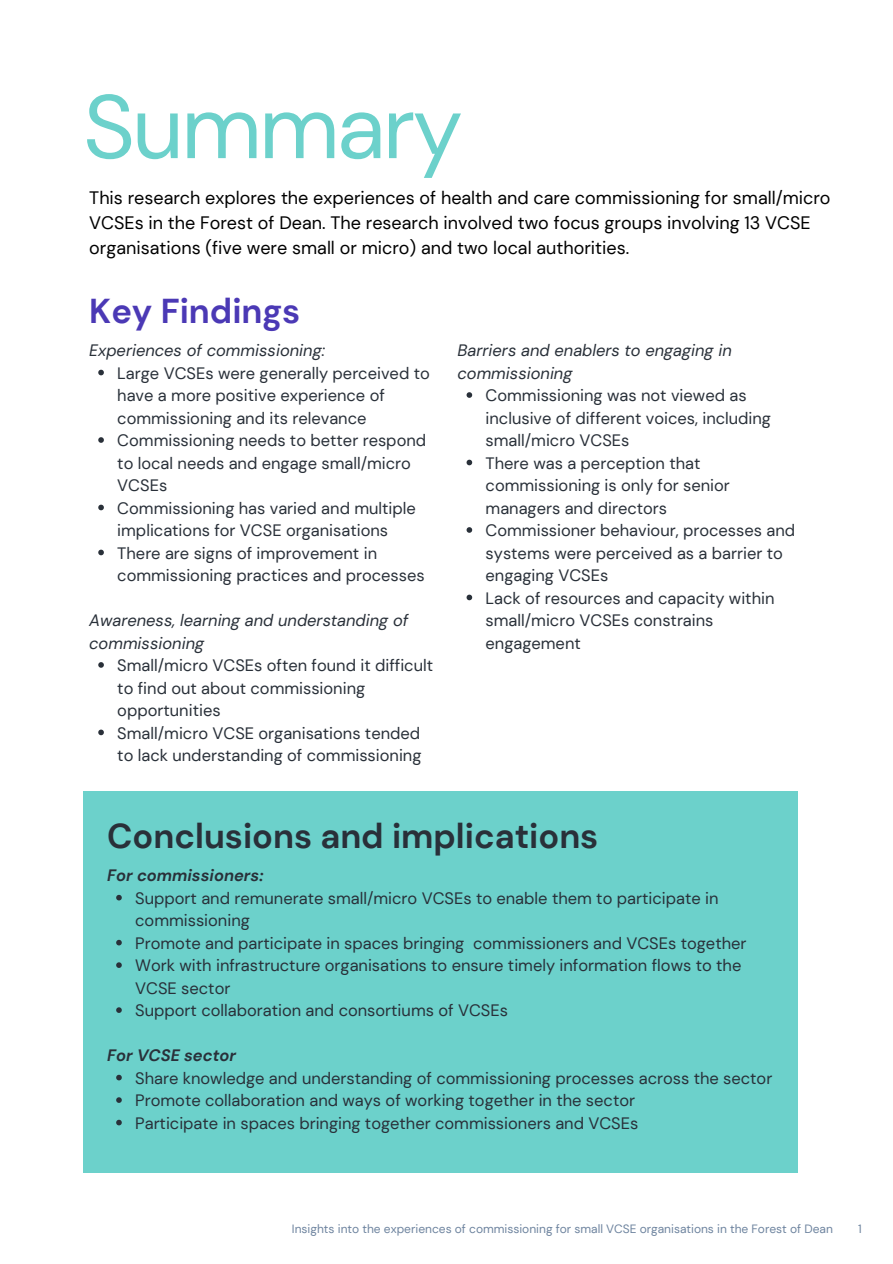
<style>
.page{position:relative;width:893px;height:1264px;background:#fff}
.page>*{position:absolute;margin:0;border:0;box-sizing:border-box;transform-origin:0 0}
.t1{font:89.85px "DM Sans";letter-spacing:-.03em;color:#6cd1cb}
.t2{font:700 34.5px "DM Sans";color:#293039}
.t3{font:700 34.5px "DM Sans";color:#4b39b5}
.t4{font:18px/24.8px "DM Sans";color:#000}
.t5{font:16.5px/22.5px "DM Sans";color:#293039}
.t6{font:italic 16.5px/22.5px "DM Sans";color:#293039}
.t7{font:italic 700 16.5px "DM Sans";color:#293039}
.t8{font:12px "DM Sans";color:#6e849f}
</style>
<div class="page">
<svg style="left:98px;top:370px;width:6px;height:5px"></svg>
<svg style="left:98px;top:437px;width:6px;height:6px"></svg>
<svg style="left:98px;top:504px;width:6px;height:6px"></svg>
<svg style="left:98px;top:549px;width:6px;height:6px"></svg>
<svg style="left:98px;top:662px;width:6px;height:5px"></svg>
<svg style="left:98px;top:729px;width:6px;height:6px"></svg>
<div style="left:83px;top:791px;width:714px;height:381px;background:#6cd1cb"></div>
<svg style="left:116px;top:894px;width:6px;height:6px"></svg>
<svg style="left:116px;top:939px;width:6px;height:6px"></svg>
<svg style="left:116px;top:962px;width:6px;height:5px"></svg>
<svg style="left:116px;top:1007px;width:6px;height:5px"></svg>
<svg style="left:116px;top:1074px;width:6px;height:6px"></svg>
<svg style="left:116px;top:1097px;width:6px;height:5px"></svg>
<svg style="left:116px;top:1119px;width:6px;height:6px"></svg>
<svg style="left:466px;top:392px;width:6px;height:6px"></svg>
<svg style="left:466px;top:459px;width:6px;height:6px"></svg>
<svg style="left:466px;top:527px;width:6px;height:6px"></svg>
<svg style="left:466px;top:594px;width:6px;height:6px"></svg>
<p class="t1" style="left:83px;top:69px;width:381px">Summary</p>
<p class="t4" style="left:89px;top:185px;width:742px">This research explores the experiences of health and care commissioning for small/micro<br>VCSEs in the Forest of Dean. The research involved two focus groups involving 13 VCSE organisations (five were small or micro) and two local authorities.</p>
<p class="t3" style="left:89px;top:288px;width:212px">Key Findings</p>
<p class="t6" style="left:89px;top:339px;width:237px">Experiences of commissioning:</p>
<p class="t5" style="left:117px;top:362px;width:314px">Large VCSEs were generally perceived to have a more positive experience of commissioning and its relevance</p>
<p class="t5" style="left:117px;top:429px;width:310px">Commissioning needs to better respond to local needs and engage small/micro<br>VCSEs</p>
<p class="t5" style="left:117px;top:497px;width:300px">Commissioning has varied and multiple implications for VCSE organisations</p>
<p class="t5" style="left:117px;top:542px;width:309px">There are signs of improvement in commissioning practices and processes</p>
<p class="t6" style="left:89px;top:609px;width:320px">Awareness, learning and understanding of commissioning</p>
<p class="t5" style="left:117px;top:654px;width:317px">Small/micro VCSEs often found it difficult to find out about commissioning opportunities</p>
<p class="t5" style="left:117px;top:721px;width:306px">Small/micro VCSE organisations tended to lack understanding of commissioning</p>
<p class="t6" style="left:457px;top:339px;width:276px">Barriers and enablers to engaging in commissioning</p>
<p class="t5" style="left:485px;top:384px;width:287px">Commissioning was not viewed as inclusive of different voices, including small/micro VCSEs</p>
<p class="t5" style="left:485px;top:452px;width:246px">There was a perception that commissioning is only for senior managers and directors</p>
<p class="t5" style="left:485px;top:519px;width:311px">Commissioner behaviour, processes and systems were perceived as a barrier to engaging VCSEs</p>
<p class="t5" style="left:485px;top:586px;width:290px">Lack of resources and capacity within small/micro VCSEs constrains engagement</p>
<p class="t2" style="left:107px;top:813px;width:492px">Conclusions and implications</p>
<p class="t7" style="left:107px;top:865px;width:158px">For commissioners:</p>
<p class="t5" style="left:135px;top:887px;width:584px">Support and remunerate small/micro VCSEs to enable them to participate in commissioning</p>
<p class="t5" style="left:135px;top:931px;width:612px">Promote and participate in spaces bringing commissioners and VCSEs together</p>
<p class="t5" style="left:135px;top:954px;width:607px">Work with infrastructure organisations to ensure timely information flows to the<br>VCSE sector</p>
<p class="t5" style="left:135px;top:999px;width:374px">Support collaboration and consortiums of VCSEs</p>
<p class="t7" style="left:107px;top:1044px;width:130px">For VCSE sector</p>
<p class="t5" style="left:135px;top:1066px;width:638px">Share knowledge and understanding of commissioning processes across the sector</p>
<p class="t5" style="left:135px;top:1089px;width:501px">Promote collaboration and ways of working together in the sector</p>
<p class="t5" style="left:135px;top:1111px;width:504px">Participate in spaces bringing together commissioners and VCSEs</p>
<p class="t8" style="left:292px;top:1221px;width:542px">Insights into the experiences of commissioning for small VCSE organisations in the Forest of Dean</p>
<p class="t8" style="left:858px;top:1221px;width:5px">1</p>
</div>
